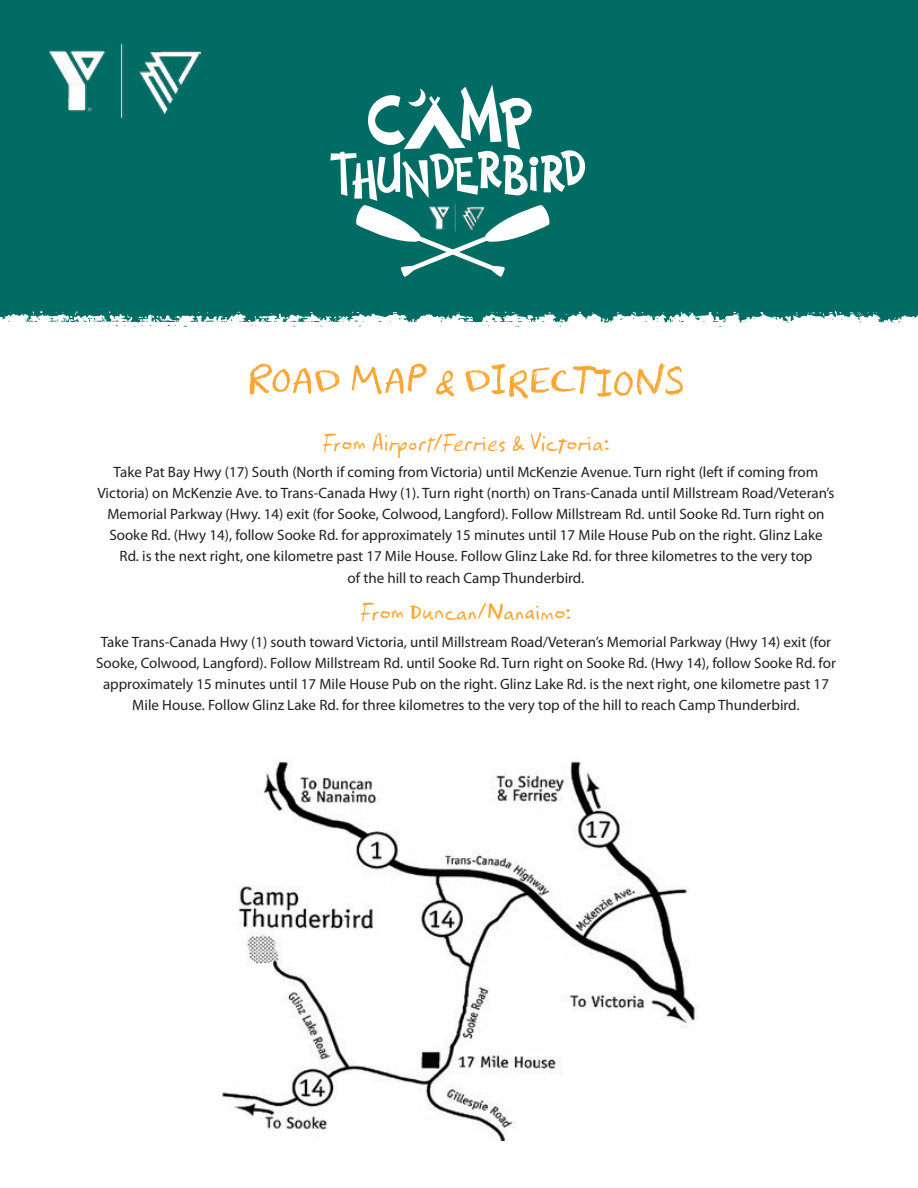
<style>
.page{position:relative;width:918px;height:1188px;background:#fff}
.page>*{position:absolute;margin:0;border:0;box-sizing:border-box;transform-origin:0 0}
.t1{font:52.5px "YMCA Script";color:#faa634}
.t2{font:30px "YMCA Script";color:#faa634}
.t3{font:15px/21.1px "Myriad Pro";color:#231f20;text-align:center}
</style>
<div class="page">
<svg style="left:167px;top:325px;width:20px;height:2px"></svg>
<svg style="left:108px;top:325px;width:44px;height:2px"></svg>
<div style="left:0;top:0;width:918px;height:323px;background:#006c64"></div>
<svg style="left:713px;top:320px;width:13px;height:7px"></svg>
<svg style="left:271px;top:320px;width:11px;height:2px"></svg>
<svg style="left:49px;top:317px;width:21px;height:6px"></svg>
<svg style="left:34px;top:318px;width:6px;height:4px"></svg>
<svg style="left:484px;top:317px;width:38px;height:10px"></svg>
<svg style="left:290px;top:318px;width:41px;height:9px"></svg>
<img style="left:50px;top:43px;width:151px;height:74px">
<img style="left:222px;top:760px;width:475px;height:381px">
<svg style="left:330px;top:84px;width:258px;height:193px"></svg>
<img style="left:430px;top:205px;width:55px;height:27px">
<p class="t1" style="left:247px;top:351px;width:440px">ROAD MAP &amp; DIRECTIONS</p>
<p class="t2" style="left:322px;top:426px;width:289px">From Airport/Ferries &amp; Victoria:</p>
<p class="t3" style="left:97px;top:461px;width:739px">Take Pat Bay Hwy (17) South (North if coming from Victoria) until McKenzie Avenue. Turn right (left if coming from Victoria) on McKenzie Ave. to Trans-Canada Hwy (1). Turn right (north) on Trans-Canada until Millstream Road/Veteran’s Memorial Parkway (Hwy. 14) exit (for Sooke, Colwood, Langford). Follow Millstream Rd. until Sooke Rd. Turn right on Sooke Rd. (Hwy 14), follow Sooke Rd. for approximately 15 minutes until 17 Mile House Pub on the right. Glinz Lake<br>Rd. is the next right, one kilometre past 17 Mile House. Follow Glinz Lake Rd. for three kilometres to the very top<br>of the hill to reach Camp Thunderbird.</p>
<p class="t2" style="left:360px;top:595px;width:213px">From Duncan/Nanaimo:</p>
<p class="t3" style="left:96px;top:631px;width:741px">Take Trans-Canada Hwy (1) south toward Victoria, until Millstream Road/Veteran’s Memorial Parkway (Hwy 14) exit (for Sooke, Colwood, Langford). Follow Millstream Rd. until Sooke Rd. Turn right on Sooke Rd. (Hwy 14), follow Sooke Rd. for approximately 15 minutes until 17 Mile House Pub on the right. Glinz Lake Rd. is the next right, one kilometre past 17<br>Mile House. Follow Glinz Lake Rd. for three kilometres to the very top of the hill to reach Camp Thunderbird.</p>
</div>
